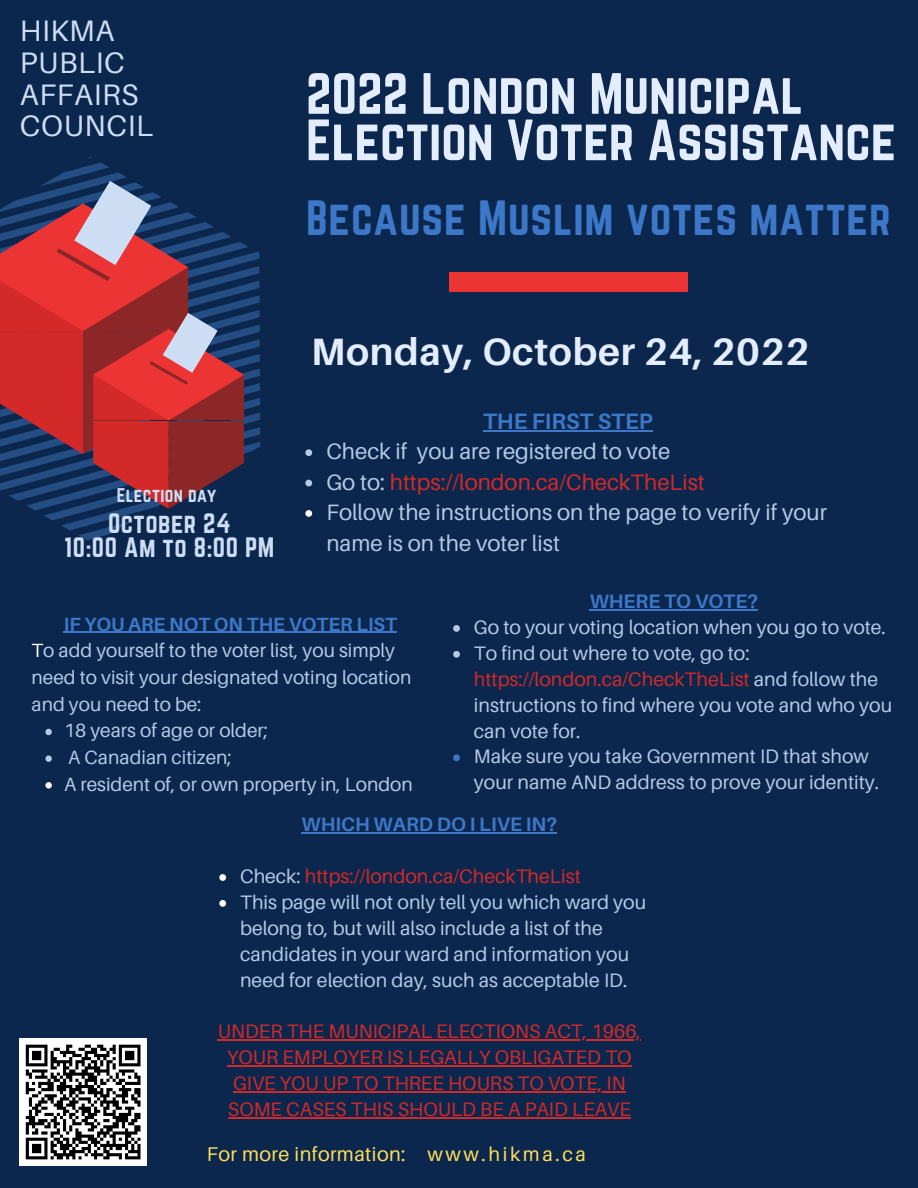
<style>
.page{position:relative;width:918px;height:1188px;background:#0b274d}
.page>*{position:absolute;margin:0;border:0;box-sizing:border-box;transform-origin:0 0}
.t1{font:50.85px/46.3px "Norwester";color:#e3edfd}
.t2{font:43.35px "Norwester";letter-spacing:.02em;color:#3d78c8}
.t3{font:700 38.1px "Aileron";letter-spacing:.02em;color:#e3edfd}
.t4{font:29.7px/31.8px "Aileron";letter-spacing:.02em;color:#cddef4}
.t5{font:24.6px/23.9px "Norwester";letter-spacing:.02em;color:#cddef4;text-align:center}
.t6{font:22.2px/30.3px "Aileron";color:#b3cae8}
.t7{font:700 22.2px "Aileron";color:#3d78c8}
.t8{font:19.8px "Aileron";letter-spacing:.02em;color:#ffde59}
.t9{font:19.5px/25.8px "Aileron";color:#b3cae8}
.t10{font:19.5px/25.8px "Aileron";color:#d42929;text-align:center}
.t11{font:700 19.5px "Aileron";color:#3d78c8}
.t12{font:19.2px/26.7px "Aileron";color:#b3cae8}
.t13{font:17.4px "Norwester";letter-spacing:.02em;color:#cddef4}
.s1{color:#d42929}
.s2{font-weight:700;color:#3d78c8}
.s3{color:#fff}
.s4{font-size:19.65px}
</style>
<div class="page">
<svg style="left:33px;top:157px;width:227px;height:383px"></svg>
<div style="left:449px;top:272px;width:238px;height:19px;background:#ed3434"></div>
<svg style="left:0;top:181px;width:244px;height:328px"></svg>
<svg style="left:305px;top:449px;width:7px;height:7px"></svg>
<svg style="left:305px;top:480px;width:7px;height:6px"></svg>
<svg style="left:305px;top:510px;width:7px;height:7px"></svg>
<hr style="left:483px;top:430px;width:170px;height:1px;background:#3d78c8">
<svg style="left:45px;top:729px;width:7px;height:6px"></svg>
<svg style="left:45px;top:755px;width:7px;height:7px"></svg>
<svg style="left:45px;top:782px;width:7px;height:7px"></svg>
<hr style="left:64px;top:632px;width:333px;height:1px;background:#3d78c8">
<svg style="left:453px;top:625px;width:7px;height:7px"></svg>
<svg style="left:453px;top:651px;width:7px;height:7px"></svg>
<svg style="left:453px;top:754px;width:7px;height:7px"></svg>
<hr style="left:590px;top:609px;width:168px;height:1px;background:#3d78c8">
<svg style="left:219px;top:874px;width:7px;height:7px"></svg>
<svg style="left:219px;top:900px;width:7px;height:7px"></svg>
<hr style="left:302px;top:832px;width:255px;height:2px;background:#3d78c8">
<hr style="left:218px;top:1039px;width:423px;height:2px;background:#d42929">
<hr style="left:227px;top:1065px;width:405px;height:1px;background:#d42929">
<hr style="left:233px;top:1091px;width:393px;height:1px;background:#d42929">
<hr style="left:228px;top:1117px;width:403px;height:1px;background:#d42929">
<div style="left:20px;top:1038px;width:127px;height:128px;background:#fff"></div>
<svg style="left:25px;top:1044px;width:116px;height:116px"></svg>
<h3 class="t4" style="left:20px;top:14px;width:135px">HIKMA<br>PUBLIC<br>AFFAIRS<br>COUNCIL</h3>
<h1 class="t1" style="left:306px;top:70px;width:592px">2022 London Municipal<br>Election Voter Assistance</h1>
<h2 class="t2" style="left:306px;top:191px;width:586px">Because Muslim votes matter</h2>
<p class="t13" style="left:117px;top:485px;width:101px">Election day</p>
<p class="t5" style="left:64px;top:511px;width:212px">October 24<br>10:00 Am to 8:00 PM</p>
<h3 class="t3" style="left:311px;top:328px;width:500px">Monday, October 24, 2022</h3>
<p class="t7" style="left:483px;top:408px;width:171px">THE FIRST STEP</p>
<p class="t6" style="left:326px;top:436px;width:502px">Check if you are registered to vote<br>Go to: <span class="s1">https://london.ca/CheckTheList<br></span>Follow the instructions on the page to verify if your name is on the voter list</p>
<p class="t11" style="left:590px;top:589px;width:170px">WHERE TO VOTE?</p>
<p class="t12" style="left:32px;top:610px;width:381px;text-indent:32px"><span class="s2">IF YOU ARE NOT ON THE VOTER LIST </span><span class="s3">T</span>o add yourself to the voter list, you simply need to visit your designated voting location and you need to be:</p>
<p class="t9" style="left:474px;top:614px;width:420px">Go to your voting location when you go to vote.<br>To find out where to vote, go to: <span class="s1">https://london.ca/CheckTheList</span> and follow the instructions to find where you vote and who you can vote for.<br>Make sure you take Government ID that show your name AND address to prove your identity.</p>
<p class="t12" style="left:64px;top:717px;width:350px">18 years of age or older;<br>A Canadian citizen;<br>A resident of, or own property in, London</p>
<p class="t11" style="left:302px;top:812px;width:257px">WHICH WARD DO I LIVE IN?</p>
<p class="t9" style="left:240px;top:863px;width:408px">Check: <span class="s1">https://london.ca/CheckTheList<br></span>This page will not only tell you which ward you belong to, but will also include a list of the candidates in your ward and information you need for election day, such as acceptable ID.</p>
<p class="t10" style="left:218px;top:1018px;width:425px">UNDER THE MUNICIPAL ELECTIONS ACT, 1966, YOUR EMPLOYER IS LEGALLY OBLIGATED TO GIVE YOU UP TO THREE HOURS TO VOTE, IN SOME CASES THIS SHOULD BE A PAID LEAVE</p>
<p class="t8" style="left:207px;top:1141px;width:380px">For more information: <span class="s4">www.hi kma.ca</span></p>
</div>
